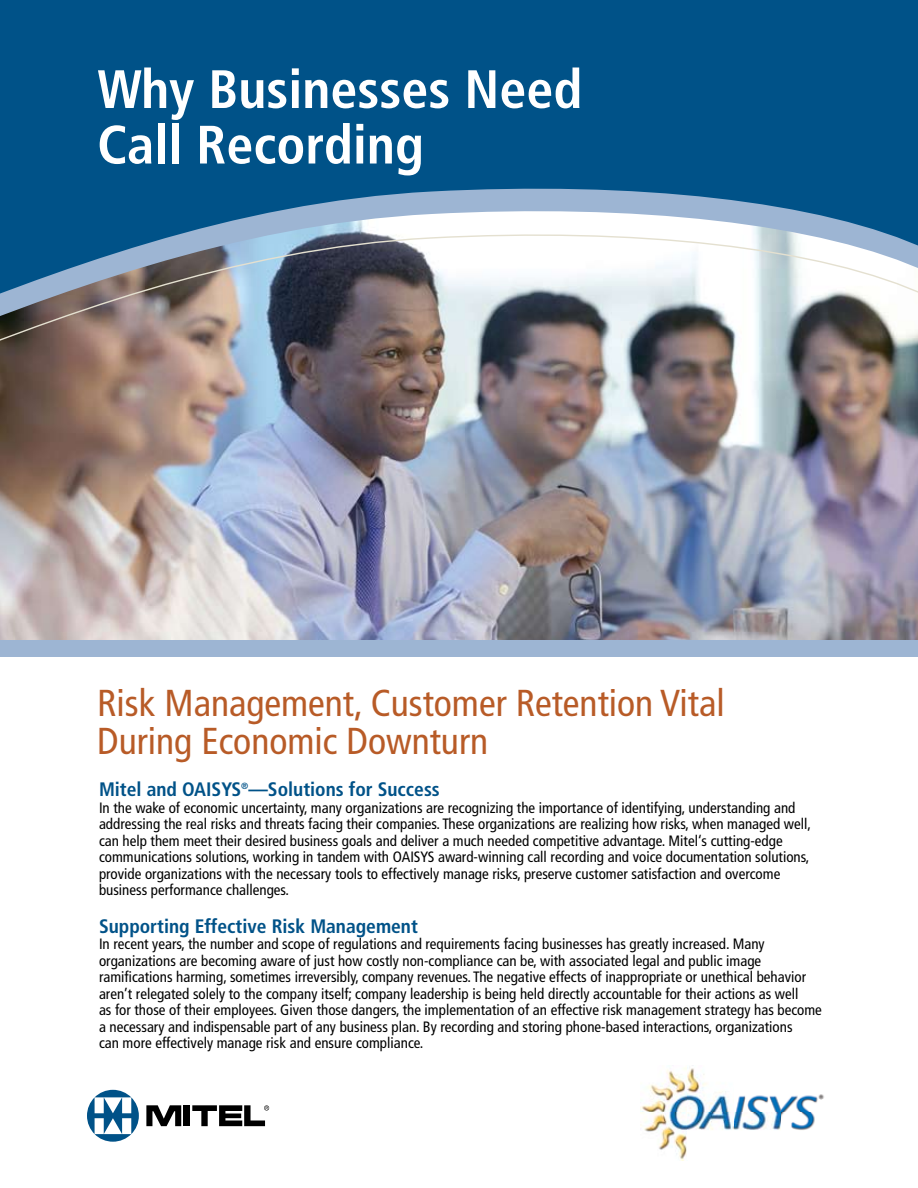
<style>
.page{position:relative;width:918px;height:1188px;background:#fff}
.page>*{position:absolute;margin:0;border:0;box-sizing:border-box;transform-origin:0 0}
.t1{font:700 condensed 54px/55.5px "Frutiger";color:#fff}
.t2{font:condensed 37.5px/37.5px "Frutiger";color:#b85b27}
.t3{font:700 condensed 19.5px "Frutiger";color:#005288}
.t4{font:condensed 15px/16.5px "Frutiger";color:#000}
</style>
<div class="page">
<img style="left:0;top:530px;width:918px;height:110px">
<img style="left:0;top:495px;width:918px;height:35px">
<img style="left:0;top:0;width:918px;height:495px">
<svg style="left:87px;top:1090px;width:52px;height:52px"></svg>
<div style="left:184px;top:1105px;width:6px;height:21px;background:#000"></div>
<svg style="left:146px;top:1105px;width:35px;height:21px"></svg>
<svg style="left:192px;top:1105px;width:77px;height:21px"></svg>
<div style="left:0;top:640px;width:918px;height:16px;background:#9db5d3"></div>
<img style="left:640px;top:1065px;width:184px;height:95px">
<h1 class="t1" style="left:97px;top:62px;width:487px">Why Businesses Need<br>Call Recording</h1>
<h2 class="t2" style="left:97px;top:685px;width:629px">Risk Management, Customer Retention Vital<br>During Economic Downturn</h2>
<h3 class="t3" style="left:99px;top:778px;width:342px">Mitel and OAISYS<sup>®</sup>—Solutions for Success</h3>
<p class="t4" style="left:99px;top:799px;width:714px">In the wake of economic uncertainty, many organizations are recognizing the importance of identifying, understanding and addressing the real risks and threats facing their companies. These organizations are realizing how risks, when managed well, can help them meet their desired business goals and deliver a much needed competitive advantage. Mitel‘s cutting-edge communications solutions, working in tandem with OAISYS award-winning call recording and voice documentation solutions, provide organizations with the necessary tools to effectively manage risks, preserve customer satisfaction and overcome business performance challenges.</p>
<h3 class="t3" style="left:99px;top:914px;width:320px">Supporting Effective Risk Management</h3>
<p class="t4" style="left:99px;top:936px;width:724px">In recent years, the number and scope of regulations and requirements facing businesses has greatly increased. Many organizations are becoming aware of just how costly non-compliance can be, with associated legal and public image ramifications harming, sometimes irreversibly, company revenues. The negative effects of inappropriate or unethical behavior aren’t relegated solely to the company itself; company leadership is being held directly accountable for their actions as well<br>as for those of their employees. Given those dangers, the implementation of an effective risk management strategy has become a necessary and indispensable part of any business plan. By recording and storing phone-based interactions, organizations<br>can more effectively manage risk and ensure compliance.</p>
</div>
